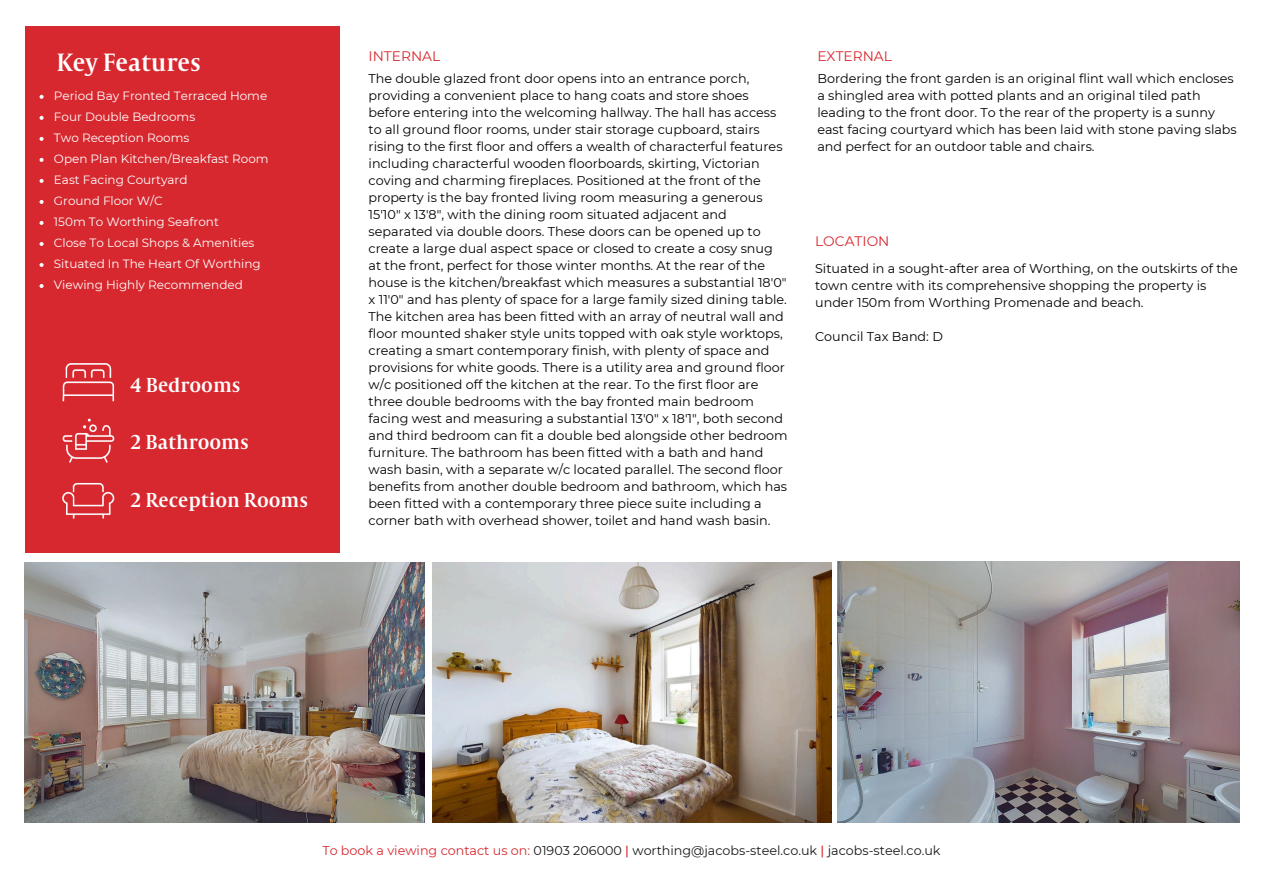
<style>
.page{position:relative;width:1263px;height:894px;background:#fff}
.page>*{position:absolute;margin:0;border:0;box-sizing:border-box;transform-origin:0 0}
.t1{font:27.6px "Capitolium Road";color:#fff}
.t2{font:22.2px "Capitolium Road";color:#fff}
.t3{font:13.8px "Montserrat";color:#d7282f}
.t4{font:12.75px/17px "Montserrat";color:#000}
.t5{font:12.75px "Montserrat";color:#191718}
.t6{font:12px "Montserrat";color:#fff}
.s1{color:#d7282f}
.s2{font-weight:500;color:#d7282f}
</style>
<div class="page">
<img style="left:25px;top:562px;width:399px;height:260px">
<img style="left:432px;top:562px;width:399px;height:260px">
<div style="left:25px;top:26px;width:314px;height:526px;background:#d7282f"></div>
<img style="left:62px;top:482px;width:53px;height:37px">
<img style="left:62px;top:418px;width:53px;height:45px">
<img style="left:62px;top:363px;width:53px;height:39px">
<img style="left:837px;top:561px;width:402px;height:261px">
<svg style="left:40px;top:95px;width:4px;height:4px"></svg>
<svg style="left:40px;top:116px;width:4px;height:4px"></svg>
<svg style="left:40px;top:137px;width:4px;height:4px"></svg>
<svg style="left:40px;top:158px;width:4px;height:4px"></svg>
<svg style="left:40px;top:179px;width:4px;height:4px"></svg>
<svg style="left:40px;top:200px;width:4px;height:4px"></svg>
<svg style="left:40px;top:221px;width:4px;height:4px"></svg>
<svg style="left:40px;top:242px;width:4px;height:4px"></svg>
<svg style="left:40px;top:263px;width:4px;height:4px"></svg>
<svg style="left:40px;top:284px;width:4px;height:4px"></svg>
<h2 class="t1" style="left:57px;top:53px;width:146px">Key Features</h2>
<p class="t6" style="left:54px;top:88px;width:215px">Period Bay Fronted Terraced Home</p>
<p class="t6" style="left:54px;top:109px;width:143px">Four Double Bedrooms</p>
<p class="t6" style="left:54px;top:130px;width:137px">Two Reception Rooms</p>
<p class="t6" style="left:54px;top:151px;width:216px">Open Plan Kitchen/Breakfast Room</p>
<p class="t6" style="left:54px;top:172px;width:135px">East Facing Courtyard</p>
<p class="t6" style="left:54px;top:193px;width:110px">Ground Floor W/C</p>
<p class="t6" style="left:54px;top:214px;width:167px">150m To Worthing Seafront</p>
<p class="t6" style="left:54px;top:235px;width:202px">Close To Local Shops &amp; Amenities</p>
<p class="t6" style="left:54px;top:256px;width:208px">Situated In The Heart Of Worthing</p>
<h2 class="t6" style="left:54px;top:277px;width:190px">Viewing Highly Recommended</h2>
<h2 class="t2" style="left:130px;top:377px;width:112px">4 Bedrooms</h2>
<h3 class="t2" style="left:130px;top:435px;width:120px">2 Bathrooms</h3>
<h4 class="t2" style="left:130px;top:492px;width:179px">2 Reception Rooms</h4>
<h3 class="t3" style="left:369px;top:47px;width:73px">INTERNAL</h3>
<h4 class="t4" style="left:369px;top:70px;width:421px">The double glazed front door opens into an entrance porch, providing a convenient place to hang coats and store shoes before entering into the welcoming hallway. The hall has access to all ground floor rooms, under stair storage cupboard, stairs rising to the first floor and offers a wealth of characterful features including characterful wooden floorboards, skirting, Victorian coving and charming fireplaces. Positioned at the front of the property is the bay fronted living room measuring a generous 15'10" x 13'8", with the dining room situated adjacent and separated via double doors. These doors can be opened up to create a large dual aspect space or closed to create a cosy snug at the front, perfect for those winter months. At the rear of the house is the kitchen/breakfast which measures a substantial 18'0" x 11'0" and has plenty of space for a large family sized dining table.<br>The kitchen area has been fitted with an array of neutral wall and floor mounted shaker style units topped with oak style worktops, creating a smart contemporary finish, with plenty of space and provisions for white goods. There is a utility area and ground floor w/c positioned off the kitchen at the rear. To the first floor are three double bedrooms with the bay fronted main bedroom facing west and measuring a substantial 13'0" x 18'1", both second and third bedroom can fit a double bed alongside other bedroom furniture. The bathroom has been fitted with a bath and hand wash basin, with a separate w/c located parallel. The second floor benefits from another double bedroom and bathroom, which has been fitted with a contemporary three piece suite including a corner bath with overhead shower, toilet and hand wash basin.</h4>
<h3 class="t4" style="left:817px;top:70px;width:421px">Bordering the front garden is an original flint wall which encloses a shingled area with potted plants and an original tiled path leading to the front door. To the rear of the property is a sunny east facing courtyard which has been laid with stone paving slabs and perfect for an outdoor table and chairs.</h3>
<h4 class="t3" style="left:817px;top:47px;width:76px">EXTERNAL</h4>
<p class="t3" style="left:815px;top:232px;width:76px">LOCATION</p>
<h4 class="t4" style="left:815px;top:260px;width:424px">Situated in a sought-after area of Worthing, on the outskirts of the town centre with its comprehensive shopping the property is under 150m from Worthing Promenade and beach.</h4>
<h4 class="t4" style="left:815px;top:328px;width:129px">Council Tax Band: D</h4>
<p class="t5" style="left:322px;top:842px;width:620px"><span class="s1">To book a viewing contact us on:</span> 01903 206000 <span class="s2">|</span> worthing@jacobs-steel.co.uk <span class="s2">|</span> jacobs-steel.co.uk</p>
</div>
